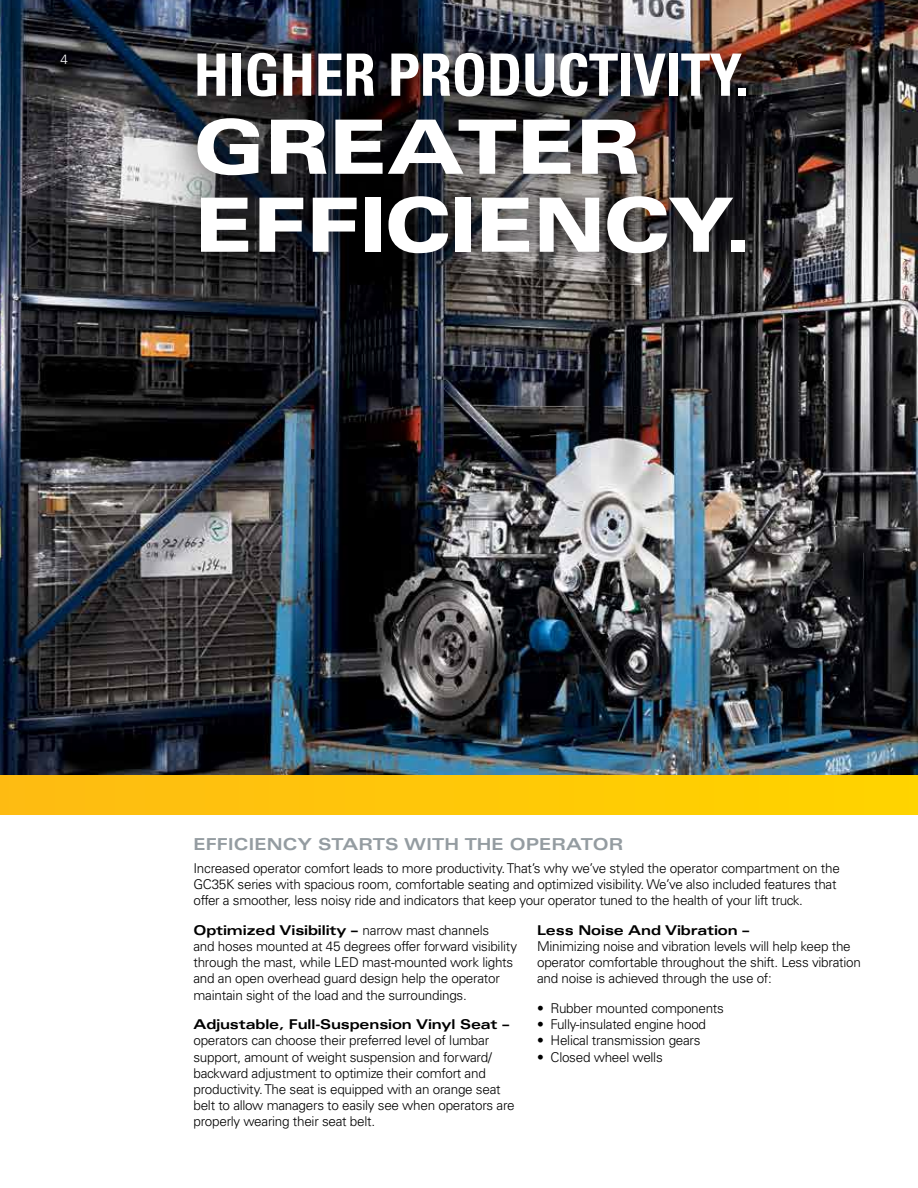
<style>
.page{position:relative;width:918px;height:1188px;background:#fff}
.page>*{position:absolute;margin:0;border:0;box-sizing:border-box;transform-origin:0 0}
.t1{font:900 expanded 75px/78px "Univers LT Std";letter-spacing:-.03em;color:#fff}
.t2{font:700 condensed 58.5px "Univers LT Std";letter-spacing:-.01em;color:#fff}
.t3{font:700 expanded 16.5px "Univers LT Std";color:#949ca1}
.t4{font:300 13.5px/16.2px "Univers";letter-spacing:-.02em;color:#000}
.t5{font:700 expanded 13.5px "Univers LT Std";letter-spacing:-.01em;color:#000}
.t6{font:300 13.5px "Univers LT Std";color:#fff}
.s1{font-family:"Univers";font-weight:300;font-stretch:normal}
</style>
<div class="page">
<img style="left:0;top:0;width:918px;height:775px">
<div style="left:0;top:775px;width:918px;height:40px;background:#ffc808"></div>
<img style="left:160px;top:16px;width:620px;height:273px">
<hr style="left:917px;top:775px;width:1px;height:40px;background:#ffd400">
<p class="t6" style="left:60px;top:51px;width:9px">4</p>
<h2 class="t2" style="left:194px;top:39px;width:556px">HIGHER PRODUCTIVITY.</h2>
<h1 class="t1" style="left:194px;top:107px;width:559px">GREATER<br>EFFICIENCY.</h1>
<p class="t3" style="left:194px;top:834px;width:431px">EFFICIENCY STARTS WITH THE OPERATOR</p>
<p class="t4" style="left:194px;top:860px;width:648px">Increased operator comfort leads to more productivity. That’s why we’ve styled the operator compartment on the<br>GC35K series with spacious room, comfortable seating and optimized visibility. We’ve also included features that offer a smoother, less noisy ride and indicators that keep your operator tuned to the health of your lift truck.</p>
<p class="t5" style="left:194px;top:922px;width:297px">Optimized Visibility – <span class="s1">narrow mast channels</span></p>
<p class="t4" style="left:194px;top:938px;width:325px">and hoses mounted at 45 degrees offer forward visibility through the mast, while LED mast-mounted work lights and an open overhead guard design help the operator maintain sight of the load and the surroundings.</p>
<p class="t5" style="left:194px;top:1017px;width:317px">Adjustable, Full-Suspension Vinyl Seat –</p>
<p class="t4" style="left:194px;top:1033px;width:323px">operators can choose their preferred level of lumbar support, amount of weight suspension and forward/ backward adjustment to optimize their comfort and productivity. The seat is equipped with an orange seat belt to allow managers to easily see when operators are properly wearing their seat belt.</p>
<p class="t5" style="left:537px;top:922px;width:214px">Less Noise And Vibration –</p>
<p class="t4" style="left:537px;top:938px;width:325px">Minimizing noise and vibration levels will help keep the operator comfortable throughout the shift. Less vibration and noise is achieved through the use of:</p>
<p class="t4" style="left:537px;top:1000px;width:188px">• Rubber mounted components</p>
<p class="t4" style="left:537px;top:1016px;width:171px">• Fully-insulated engine hood</p>
<p class="t4" style="left:537px;top:1033px;width:165px">• Helical transmission gears</p>
<p class="t4" style="left:537px;top:1049px;width:127px">• Closed wheel wells</p>
</div>
